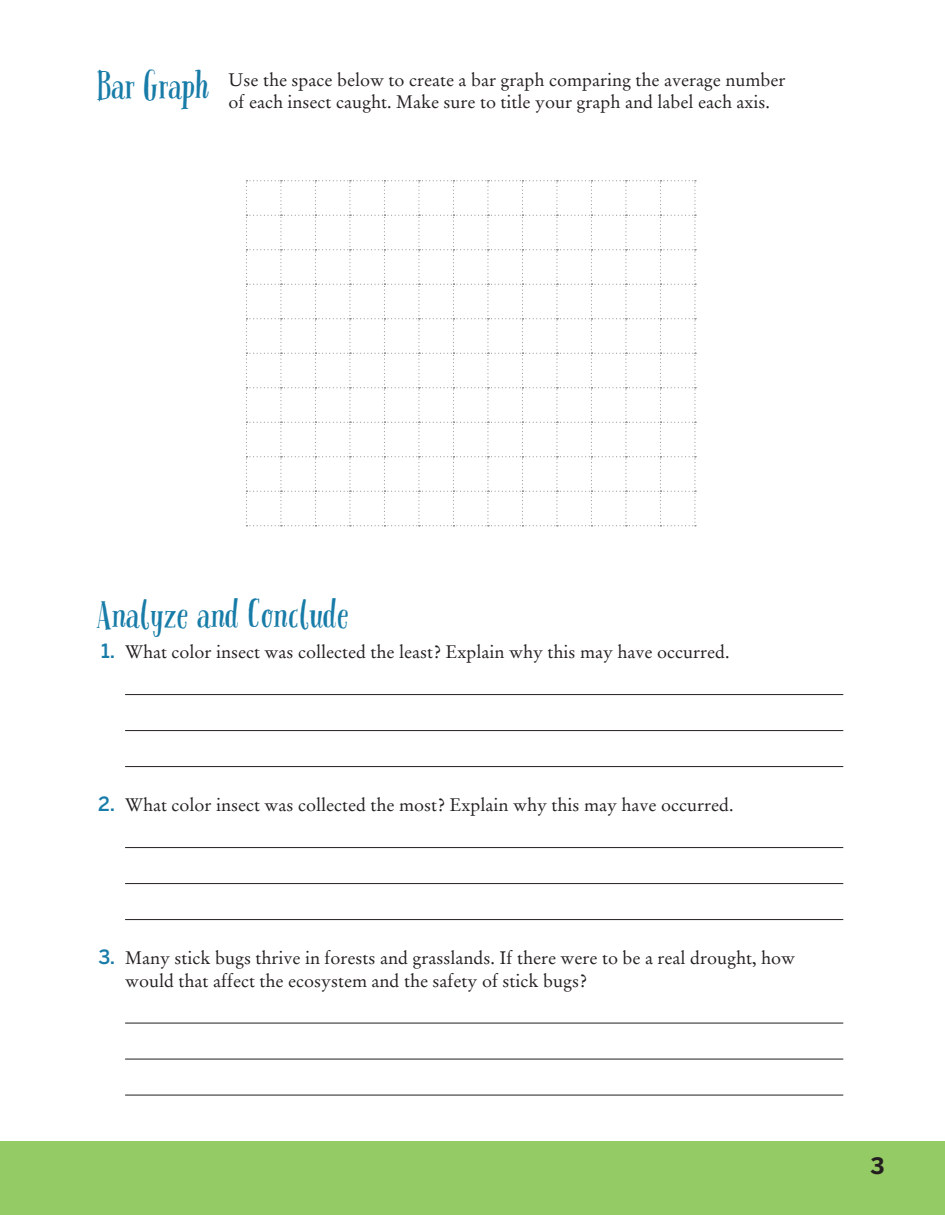
<style>
.page{position:relative;width:945px;height:1215px;background:#fff}
.page>*{position:absolute;margin:0;border:0;box-sizing:border-box;transform-origin:0 0}
.t1{font:36px "Pacific Northwest Letters";color:#187ca8}
.t2{font:700 22.5px "Benton Sans";color:#231f20}
.t3{font:18px/22.5px "Stempel Garamond";color:#231f20}
.s1{font-family:"Pacific Northwest Letters";font-size:36px;color:#187ca8}
.s2{font-family:"Benton Sans";font-weight:500;font-size:19.5px;color:#187ca8}
</style>
<div class="page">
<div style="left:0;top:1142px;width:945px;height:73px;background:#95cb64"></div>
<hr style="left:125px;top:694px;width:718px;height:1px;background:#231f20">
<hr style="left:125px;top:730px;width:718px;height:1px;background:#231f20">
<hr style="left:125px;top:766px;width:718px;height:1px;background:#231f20">
<hr style="left:125px;top:847px;width:718px;height:1px;background:#231f20">
<hr style="left:125px;top:883px;width:718px;height:1px;background:#231f20">
<hr style="left:125px;top:919px;width:718px;height:1px;background:#231f20">
<hr style="left:125px;top:1023px;width:718px;height:1px;background:#231f20">
<hr style="left:125px;top:1059px;width:718px;height:1px;background:#231f20">
<hr style="left:125px;top:1095px;width:718px;height:1px;background:#231f20">
<svg style="left:246px;top:180px;width:450px;height:346px"></svg>
<p class="t3" style="left:229px;top:69px;width:558px;text-indent:-130px"><span class="s1">Bar Graph</span> Use the space below to create a bar graph comparing the average number of each insect caught. Make sure to title your graph and label each axis.</p>
<h1 class="t1" style="left:98px;top:592px;width:253px">Analyze and Conclude</h1>
<p class="t3" style="left:101px;top:641px;width:630px"><span class="s2">1.</span> What color insect was collected the least? Explain why this may have occurred.</p>
<p class="t3" style="left:98px;top:794px;width:637px"><span class="s2">2.</span> What color insect was collected the most? Explain why this may have occurred.</p>
<p class="t3" style="left:125px;top:947px;width:672px;text-indent:-27px"><span class="s2">3.</span> Many stick bugs thrive in forests and grasslands. If there were to be a real drought, how would that affect the ecosystem and the safety of stick bugs?</p>
<p class="t2" style="left:870px;top:1153px;width:16px">3</p>
</div>
